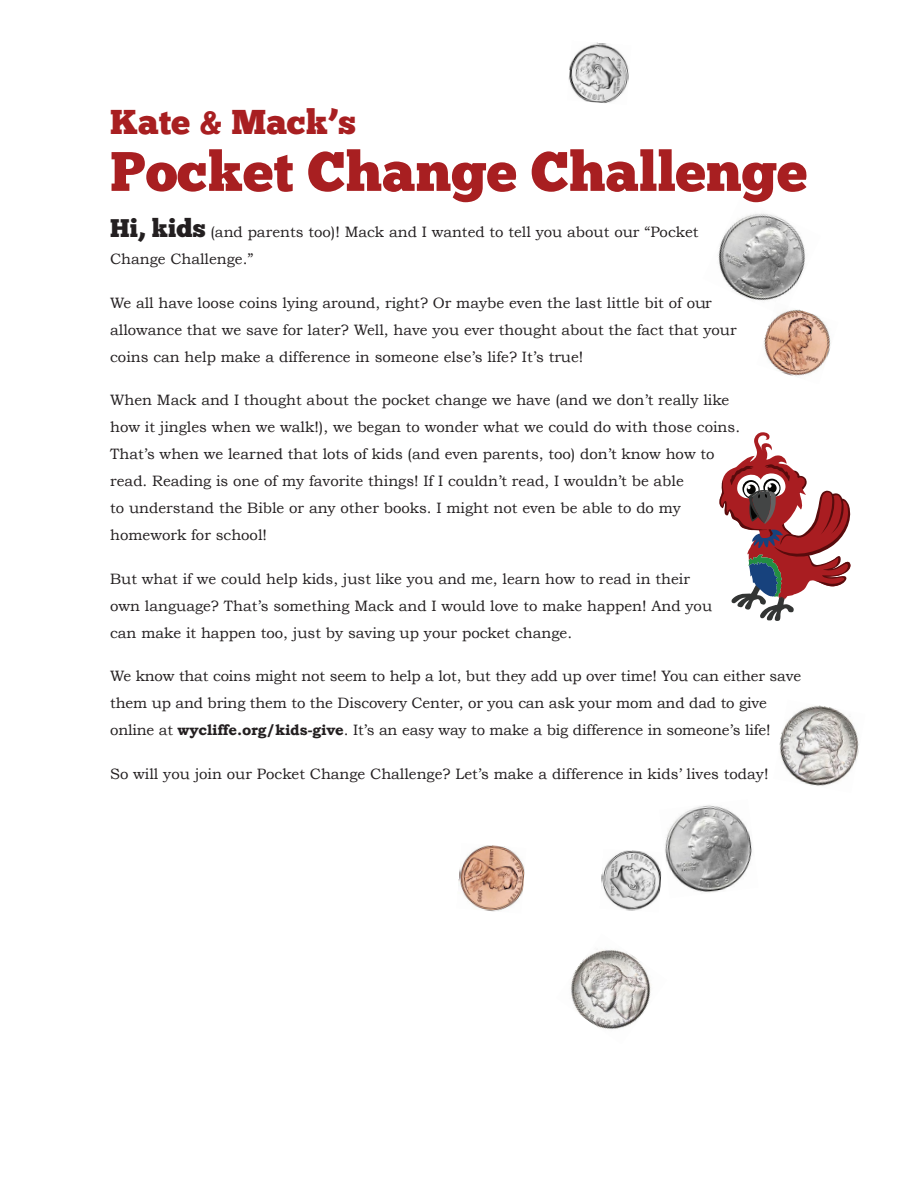
<style>
.page{position:relative;width:918px;height:1188px;background:#fff}
.page>*{position:absolute;margin:0;border:0;box-sizing:border-box;transform-origin:0 0}
.t1{font:55.5px "Chunk Five";color:#a81f21}
.t2{font:34.5px "Chunk Five";color:#a81f21}
.Paragraph_Style_1{font:15px/27px "Bookman Old Style";color:#231f20}
.s1{font-family:"Chunk Five";font-size:25.5px}
.s2{font-weight:700}
</style>
<div class="page">
<img style="left:458px;top:845px;width:67px;height:67px">
<img style="left:763px;top:316px;width:68px;height:61px">
<img style="left:779px;top:705px;width:80px;height:81px">
<img style="left:570px;top:950px;width:81px;height:80px">
<img style="left:601px;top:850px;width:58px;height:61px">
<img style="left:568px;top:42px;width:61px;height:61px">
<img style="left:659px;top:805px;width:93px;height:89px">
<svg style="left:719px;top:432px;width:132px;height:189px"></svg>
<img style="left:718px;top:213px;width:98px;height:103px">
<p class="t2" style="left:110px;top:101px;width:247px">Kate &amp; Mack’s</p>
<p class="t1" style="left:110px;top:138px;width:699px">Pocket Change Challenge</p>
<p class="Paragraph_Style_1" style="left:110px;top:219px;width:590px"><span class="s1">Hi, kids</span> (and parents too)! Mack and I wanted to tell you about our “Pocket<br>Change Challenge.”</p>
<p class="Paragraph_Style_1" style="left:110px;top:289px;width:628px">We all have loose coins lying around, right? Or maybe even the last little bit of our allowance that we save for later? Well, have you ever thought about the fact that your coins can help make a difference in someone else’s life? It’s true!</p>
<p class="Paragraph_Style_1" style="left:110px;top:387px;width:632px">When Mack and I thought about the pocket change we have (and we don’t really like how it jingles when we walk!), we began to wonder what we could do with those coins.<br>That’s when we learned that lots of kids (and even parents, too) don’t know how to read. Reading is one of my favorite things! If I couldn’t read, I wouldn’t be able<br>to understand the Bible or any other books. I might not even be able to do my homework for school!</p>
<p class="Paragraph_Style_1" style="left:110px;top:565px;width:604px">But what if we could help kids, just like you and me, learn how to read in their own language? That’s something Mack and I would love to make happen! And you can make it happen too, just by saving up your pocket change.</p>
<p class="Paragraph_Style_1" style="left:110px;top:663px;width:693px">We know that coins might not seem to help a lot, but they add up over time! You can either save them up and bring them to the Discovery Center, or you can ask your mom and dad to give online at <span class="s2">wycliffe.org/kids-give</span>. It’s an easy way to make a big difference in someone’s life!</p>
<p class="Paragraph_Style_1" style="left:110px;top:760px;width:660px">So will you join our Pocket Change Challenge? Let’s make a difference in kids’ lives today!</p>
</div>
